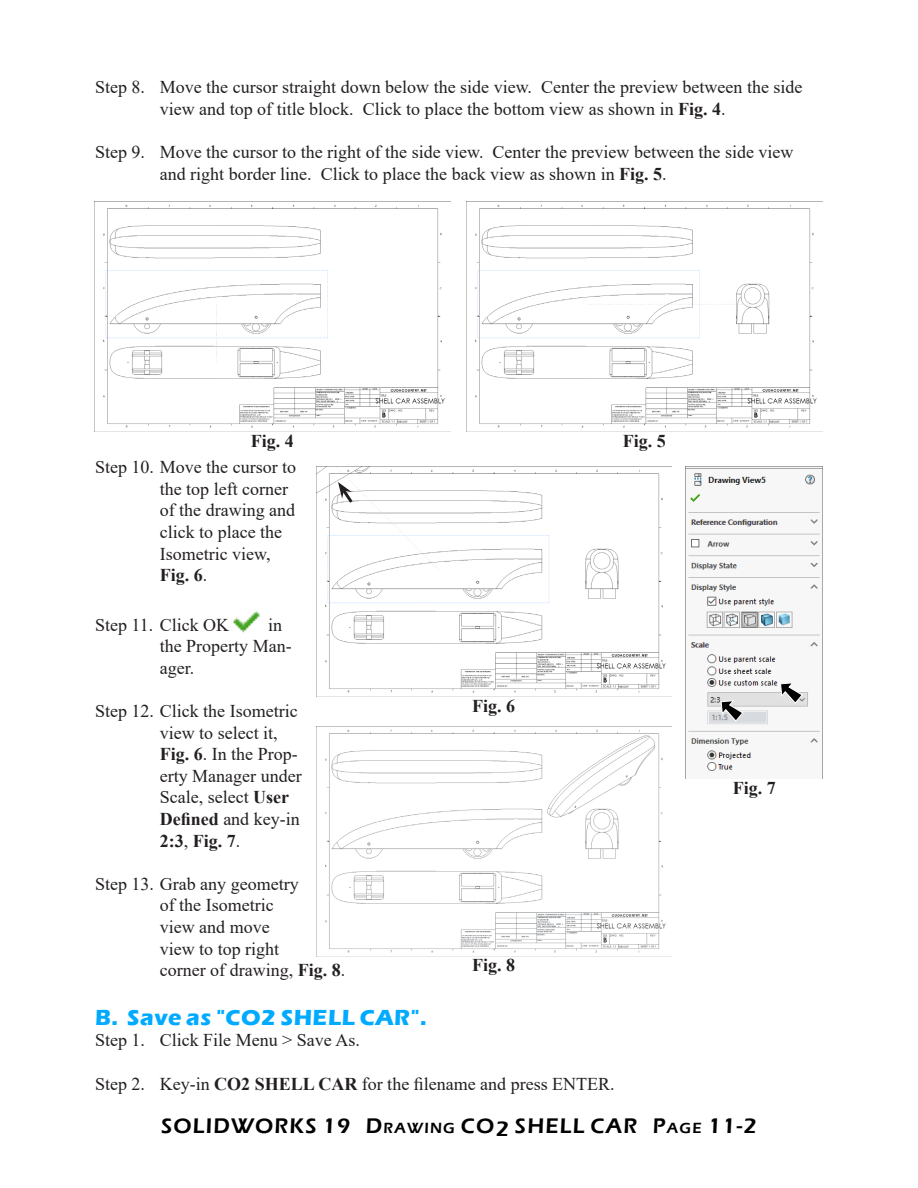
<style>
.page{position:relative;width:918px;height:1188px;background:#fff}
.page>*{position:absolute;margin:0;border:0;box-sizing:border-box;transform-origin:0 0}
.Subhead_1{font:700 22.5px "Eras ITC";letter-spacing:.025em;color:#00abff}
.t1{font:600 21.75px "Eras ITC";letter-spacing:.055em;color:#000}
.Body_text{font:18px/21.6px "Times New Roman";color:#231f20}
.Fig_No{font:700 18px "Times New Roman";color:#231f20}
.s1{font-weight:700}
.s2{font-size:15.15px}
</style>
<div class="page">
<img style="left:233px;top:610px;width:27px;height:23px">
<img style="left:94px;top:201px;width:356px;height:230px">
<img style="left:466px;top:201px;width:356px;height:231px">
<img style="left:316px;top:467px;width:356px;height:230px">
<svg style="left:338px;top:482px;width:18px;height:24px"></svg>
<img style="left:316px;top:726px;width:356px;height:230px">
<img style="left:686px;top:467px;width:137px;height:311px">
<svg style="left:721px;top:700px;width:22px;height:22px"></svg>
<svg style="left:780px;top:682px;width:23px;height:22px"></svg>
<p class="Body_text" style="left:160px;top:76px;width:644px;text-indent:-65px">Step 8. Move the cursor straight down below the side view. Center the preview between the side view and top of title block. Click to place the bottom view as shown in <span class="s1">Fig. 4</span>.</p>
<p class="Body_text" style="left:160px;top:141px;width:635px;text-indent:-65px">Step 9. Move the cursor to the right of the side view. Center the preview between the side view and right border line. Click to place the back view as shown in <span class="s1">Fig. 5</span>.</p>
<p class="Fig_No" style="left:251px;top:428px;width:45px">Fig. 4</p>
<p class="Fig_No" style="left:623px;top:428px;width:45px">Fig. 5</p>
<p class="Body_text" style="left:160px;top:456px;width:138px;text-indent:-65px">Step 10. Move the cursor to the top left corner of the drawing and click to place the<br>Isometric view,<br><span class="s1">Fig. 6</span>.</p>
<p class="Body_text" style="left:95px;top:613px;width:136px">Step 11. Click OK</p>
<p class="Body_text" style="left:160px;top:613px;width:133px;text-indent:108px">in the Property Man&shy;ager.</p>
<p class="Body_text" style="left:160px;top:700px;width:143px;text-indent:-65px">Step 12. Click the Isometric view to select it,<br><span class="s1">Fig. 6</span>. In the Prop&shy;erty Manager under<br>Scale, select <span class="s1">User<br>Defined</span> and key-in<br><span class="s1">2:3</span>, <span class="s1">Fig. 7</span>.</p>
<p class="Body_text" style="left:160px;top:872px;width:187px;text-indent:-65px">Step 13. Grab any geometry<br>of the Isometric<br>view and move<br>view to top right<br>corner of drawing, <span class="s1">Fig. 8</span>.</p>
<p class="Subhead_1" style="left:95px;top:1004px;width:333px">B. Save as "CO2 SHELL CAR".</p>
<p class="Body_text" style="left:95px;top:1029px;width:266px">Step 1. Click File Menu &gt; Save As.</p>
<p class="Body_text" style="left:95px;top:1072px;width:521px">Step 2. Key-in <span class="s1">CO2 SHELL CAR</span> for the filename and press ENTER.</p>
<p class="Fig_No" style="left:472px;top:693px;width:45px">Fig. 6</p>
<p class="Fig_No" style="left:472px;top:952px;width:45px">Fig. 8</p>
<p class="Fig_No" style="left:733px;top:775px;width:45px">Fig. 7</p>
<p class="t1" style="left:161px;top:1114px;width:597px">SOLIDWORKS 19 D<span class="s2">RAWI NG</span> CO2 SHELL CAR P<span class="s2">AGE</span> 11-2</p>
</div>
